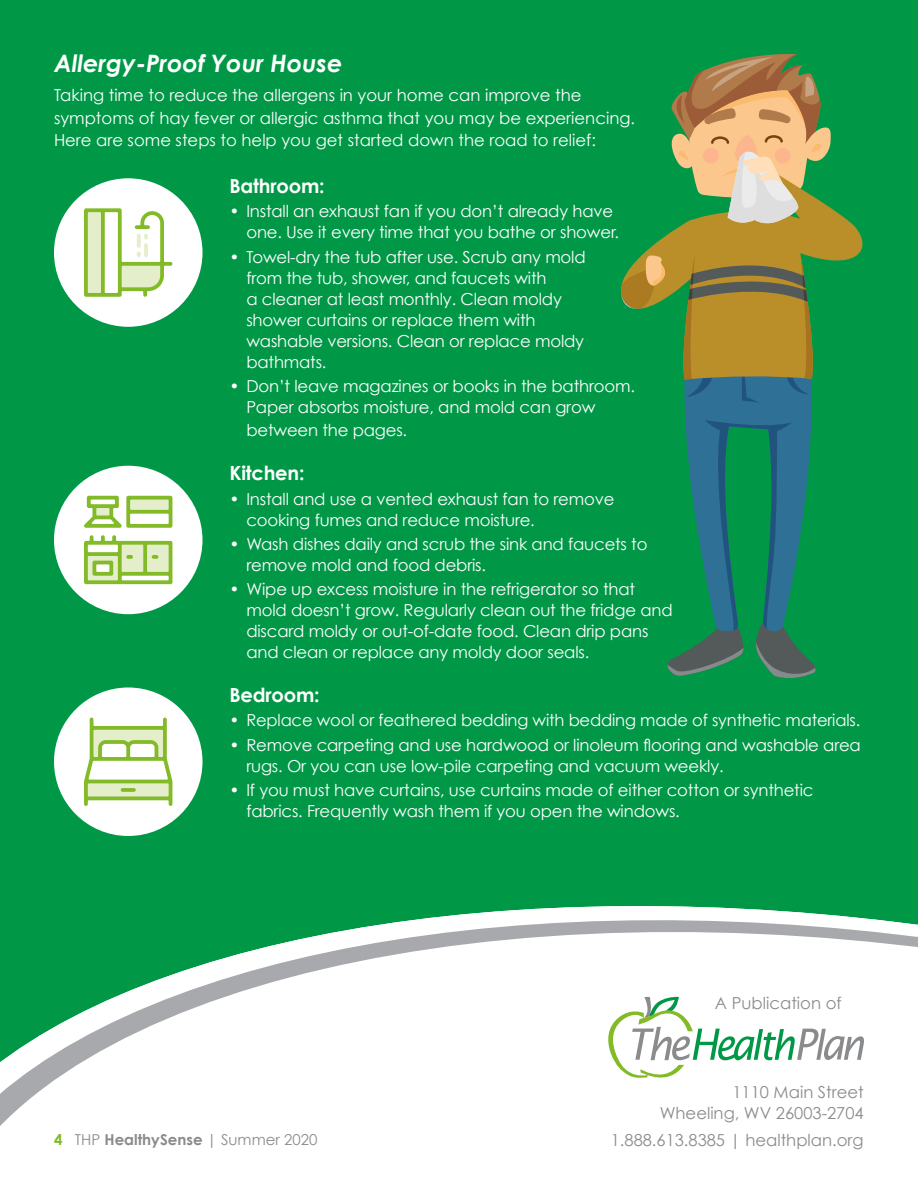
<style>
.page{position:relative;width:918px;height:1188px;background:#fff}
.page>*{position:absolute;margin:0;border:0;box-sizing:border-box;transform-origin:0 0}
.t1{font:italic 700 24px "Century Gothic";color:#fff}
.t2{font:700 19.5px "Century Gothic";letter-spacing:-.01em;color:#fff}
.t3{font:16.5px/21px "Century Gothic";letter-spacing:-.01em;color:#fff}
.t4{font:16.5px "Century Gothic";color:#8a8b8d}
.t5{font:15px "Century Gothic";color:#8a8b8d}
.s1{font-weight:700;color:#82bb27}
.s2{font-weight:700}
</style>
<div class="page">
<div style="left:0;top:0;width:918px;height:866px;background:#009847"></div>
<svg style="left:606px;top:51px;width:269px;height:630px;background:#3a9152"></svg>
<div style="left:775px;top:148px;width:16px;height:16px;background:#fcb58c;border-radius:50%"></div>
<div style="left:703px;top:148px;width:16px;height:16px;background:#fcb58c;border-radius:50%"></div>
<div style="left:0;top:866px;width:918px;height:12px;background:#009847"></div>
<svg style="left:0;top:878px;width:918px;height:248px"></svg>
<div style="left:54px;top:687px;width:148px;height:149px;background:#fff;border-radius:50%"></div>
<svg style="left:84px;top:718px;width:88px;height:88px"></svg>
<svg style="left:121px;top:788px;width:15px;height:4px"></svg>
<div style="left:54px;top:466px;width:148px;height:148px;background:#fff;border-radius:50%"></div>
<svg style="left:84px;top:535px;width:88px;height:49px"></svg>
<svg style="left:84px;top:496px;width:88px;height:32px"></svg>
<div style="left:54px;top:178px;width:148px;height:149px;background:#fff;border-radius:50%"></div>
<svg style="left:84px;top:208px;width:88px;height:89px"></svg>
<svg style="left:137px;top:234px;width:4px;height:14px"></svg>
<svg style="left:606px;top:997px;width:258px;height:82px"></svg>
<p class="t1" style="left:54px;top:48px;width:290px">Allergy-Proof Your House</p>
<p class="t3" style="left:54px;top:84px;width:583px;line-height:22.5px">Taking time to reduce the allergens in your home can improve the symptoms of hay fever or allergic asthma that you may be experiencing.<br>Here are some steps to help you get started down the road to relief:</p>
<p class="t2" style="left:230px;top:174px;width:97px">Bathroom:</p>
<p class="t3" style="left:246px;top:201px;width:374px;text-indent:-17px">• Install an exhaust fan if you don’t already have one. Use it every time that you bathe or shower.</p>
<p class="t3" style="left:246px;top:246px;width:341px;text-indent:-17px">• Towel-dry the tub after use. Scrub any mold from the tub, shower, and faucets with<br>a cleaner at least monthly. Clean moldy shower curtains or replace them with washable versions. Clean or replace moldy bathmats.</p>
<p class="t3" style="left:246px;top:375px;width:390px;text-indent:-17px">• Don’t leave magazines or books in the bathroom.<br>Paper absorbs moisture, and mold can grow</p>
<p class="t3" style="left:246px;top:419px;width:162px">between the pages.</p>
<p class="t2" style="left:230px;top:461px;width:77px">Kitchen:</p>
<p class="t3" style="left:246px;top:488px;width:370px;text-indent:-17px">• Install and use a vented exhaust fan to remove cooking fumes and reduce moisture.</p>
<p class="t3" style="left:246px;top:533px;width:403px;text-indent:-17px">• Wash dishes daily and scrub the sink and faucets to remove mold and food debris.</p>
<p class="t3" style="left:246px;top:579px;width:428px;text-indent:-17px">• Wipe up excess moisture in the refrigerator so that mold doesn’t grow. Regularly clean out the fridge and discard moldy or out-of-date food. Clean drip pans and clean or replace any moldy door seals.</p>
<p class="t2" style="left:230px;top:683px;width:92px">Bedroom:</p>
<p class="t3" style="left:230px;top:710px;width:632px">• Replace wool or feathered bedding with bedding made of synthetic materials.</p>
<p class="t3" style="left:246px;top:734px;width:616px;text-indent:-17px">• Remove carpeting and use hardwood or linoleum flooring and washable area rugs. Or you can use low-pile carpeting and vacuum weekly.</p>
<p class="t3" style="left:246px;top:780px;width:569px;text-indent:-17px">• If you must have curtains, use curtains made of either cotton or synthetic fabrics. Frequently wash them if you open the windows.</p>
<p class="t5" style="left:54px;top:1131px;width:265px"><span class="s1">4</span> THP <span class="s2">HealthySense</span> | Summer 2020</p>
<p class="t4" style="left:715px;top:993px;width:128px">A Publication of</p>
<p class="t4" style="left:732px;top:1082px;width:133px">1110 Main Street</p>
<p class="t4" style="left:660px;top:1103px;width:206px">Wheeling, WV 26003-2704</p>
<p class="t4" style="left:611px;top:1130px;width:254px">1.888.613.8385 | healthplan.org</p>
</div>
